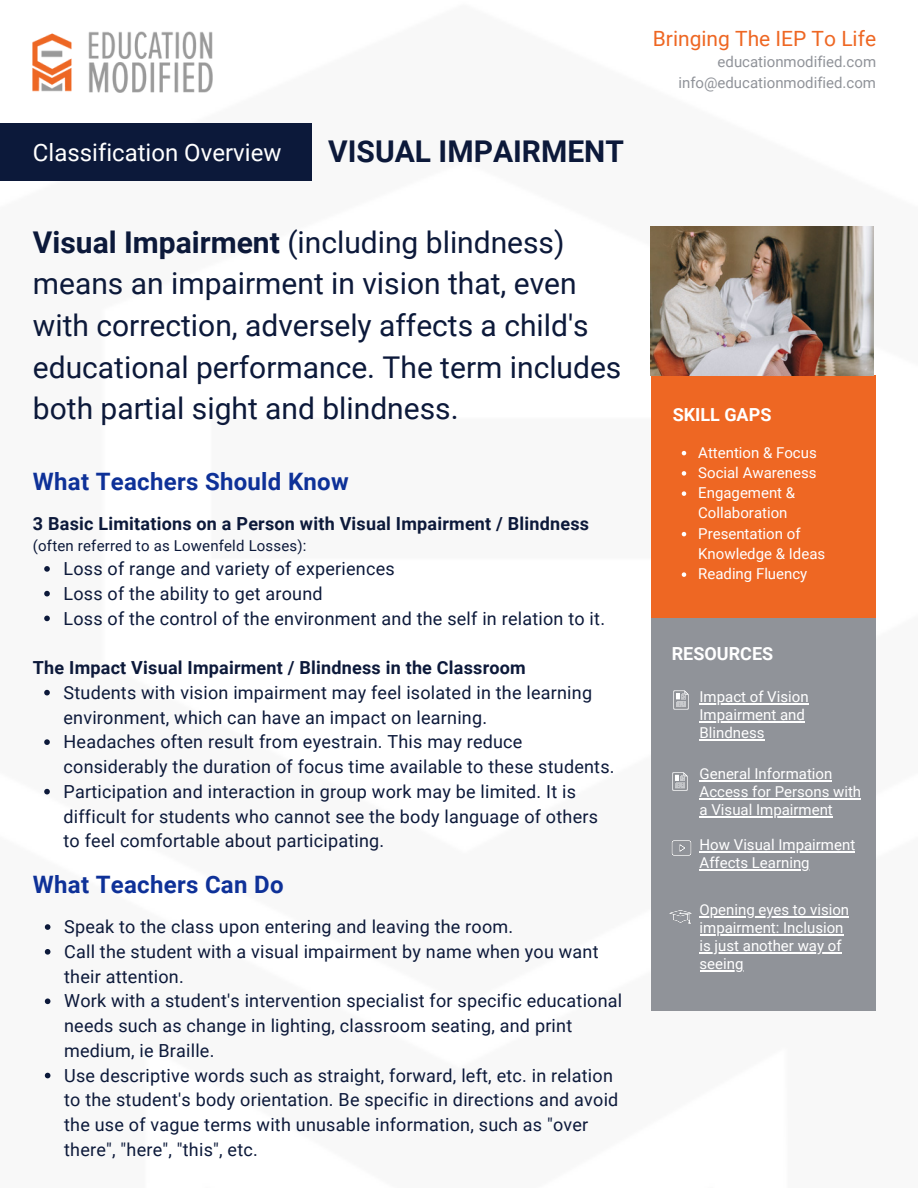
<style>
.page{position:relative;width:918px;height:1188px;background:#fff}
.page>*{position:absolute;margin:0;border:0;box-sizing:border-box;transform-origin:0 0}
.t1{font:30px/41.7px "Roboto";color:#0c193a}
.t2{font:700 30px "Roboto";color:#0c193a}
.t3{font:700 24px "Roboto";letter-spacing:.01em;color:#0e3198}
.t4{font:24px "Roboto";color:#fff}
.t5{font:21px "Roboto";color:#ee6723}
.t6{font:18px/24.8px "Roboto";letter-spacing:.015em;color:#0c193a}
.t7{font:700 18px "Roboto";letter-spacing:.01em;color:#0c193a}
.t8{font:700 18px "Roboto";color:#fff}
.t9{font:15px/18px "Roboto";color:#fff}
.t10{font:15px/20.2px "Roboto";color:#909399;text-align:right}
.t11{font:15px "Roboto";letter-spacing:.015em;color:#0c193a}
.s1{font-weight:700}
</style>
<div class="page">
<img style="left:33px;top:32px;width:180px;height:60px">
<div style="left:651px;top:375px;width:225px;height:243px;background:#ee6723"></div>
<div style="left:651px;top:618px;width:225px;height:393px;background:#909399"></div>
<img style="left:673px;top:690px;width:16px;height:20px">
<img style="left:672px;top:772px;width:16px;height:19px">
<img style="left:671px;top:840px;width:21px;height:16px">
<img style="left:669px;top:910px;width:23px;height:14px">
<div style="left:0;top:124px;width:311px;height:57px;background:#0c193a"></div>
<img style="left:651px;top:227px;width:223px;height:148px">
<hr style="left:700px;top:704px;width:109px;height:1px;background:#fff">
<hr style="left:700px;top:722px;width:105px;height:1px;background:#fff">
<hr style="left:700px;top:740px;width:65px;height:1px;background:#fff">
<svg style="left:44px;top:566px;width:6px;height:6px"></svg>
<svg style="left:44px;top:591px;width:6px;height:5px"></svg>
<svg style="left:44px;top:616px;width:6px;height:5px"></svg>
<svg style="left:44px;top:690px;width:6px;height:5px"></svg>
<svg style="left:44px;top:739px;width:6px;height:6px"></svg>
<svg style="left:44px;top:789px;width:6px;height:5px"></svg>
<svg style="left:45px;top:924px;width:5px;height:6px"></svg>
<svg style="left:45px;top:949px;width:5px;height:6px"></svg>
<svg style="left:45px;top:998px;width:5px;height:6px"></svg>
<svg style="left:45px;top:1073px;width:5px;height:5px"></svg>
<hr style="left:700px;top:917px;width:149px;height:1px;background:#fff">
<hr style="left:700px;top:935px;width:144px;height:1px;background:#fff">
<hr style="left:700px;top:953px;width:142px;height:1px;background:#fff">
<hr style="left:700px;top:971px;width:44px;height:1px;background:#fff">
<hr style="left:700px;top:780px;width:132px;height:1px;background:#fff">
<hr style="left:700px;top:798px;width:161px;height:1px;background:#fff">
<hr style="left:700px;top:816px;width:133px;height:1px;background:#fff">
<hr style="left:700px;top:851px;width:155px;height:1px;background:#fff">
<hr style="left:700px;top:869px;width:110px;height:1px;background:#fff">
<svg style="left:682px;top:451px;width:4px;height:4px"></svg>
<svg style="left:682px;top:471px;width:4px;height:5px"></svg>
<svg style="left:682px;top:491px;width:4px;height:5px"></svg>
<svg style="left:682px;top:532px;width:4px;height:4px"></svg>
<svg style="left:682px;top:572px;width:4px;height:5px"></svg>
<h2 class="t4" style="left:33px;top:139px;width:250px">Classification Overview</h2>
<h1 class="t2" style="left:328px;top:134px;width:297px">VISUAL IMPAIRMENT</h1>
<h1 class="t1" style="left:33px;top:222px;width:590px"><span class="s1">Visual Impairment</span> (including blindness) means an impairment in vision that, even with correction, adversely affects a child's educational performance. The term includes both partial sight and blindness.</h1>
<h2 class="t3" style="left:33px;top:468px;width:317px">What Teachers Should Know</h2>
<p class="t7" style="left:33px;top:513px;width:558px">3 Basic Limitations on a Person with Visual Impairment / Blindness</p>
<p class="t11" style="left:33px;top:538px;width:275px">(often referred to as Lowenfeld Losses):</p>
<p class="t6" style="left:64px;top:557px;width:543px">Loss of range and variety of experiences<br>Loss of the ability to get around<br>Loss of the control of the environment and the self in relation to it.</p>
<p class="t7" style="left:33px;top:657px;width:494px">The Impact Visual Impairment / Blindness in the Classroom</p>
<p class="t6" style="left:64px;top:680px;width:553px">Students with vision impairment may feel isolated in the learning environment, which can have an impact on learning.<br>Headaches often result from eyestrain. This may reduce considerably the duration of focus time available to these students.<br>Participation and interaction in group work may be limited. It is difficult for students who cannot see the body language of others to feel comfortable about participating.</p>
<h2 class="t3" style="left:33px;top:871px;width:252px">What Teachers Can Do</h2>
<p class="t6" style="left:64px;top:915px;width:560px">Speak to the class upon entering and leaving the room.<br>Call the student with a visual impairment by name when you want their attention.<br>Work with a student's intervention specialist for specific educational needs such as change in lighting, classroom seating, and print medium, ie Braille.<br>Use descriptive words such as straight, forward, left, etc. in relation to the student's body orientation. Be specific in directions and avoid the use of vague terms with unusable information, such as "over there", "here", "this", etc.</p>
<p class="t5" style="left:653px;top:27px;width:225px">Bringing The IEP To Life</p>
<p class="t10" style="left:678px;top:52px;width:199px">educationmodified.com info@educationmodified.com</p>
<p class="t8" style="left:673px;top:404px;width:100px">SKILL GAPS</p>
<p class="t9" style="left:698px;top:442px;width:128px;line-height:20.2px">Attention &amp; Focus<br>Social Awareness<br>Engagement &amp;<br>Collaboration<br>Presentation of<br>Knowledge &amp; Ideas<br>Reading Fluency</p>
<p class="t8" style="left:672px;top:643px;width:103px">RESOURCES</p>
<p class="t9" style="left:700px;top:688px;width:111px">Impact of Vision<br>Impairment and<br>Blindness</p>
<p class="t9" style="left:700px;top:765px;width:163px">General Information<br>Access for Persons with a Visual Impairment</p>
<p class="t9" style="left:700px;top:836px;width:157px">How Visual Impairment<br>Affects Learning</p>
<p class="t9" style="left:700px;top:901px;width:151px">Opening eyes to vision impairment: Inclusion is just another way of seeing</p>
</div>
